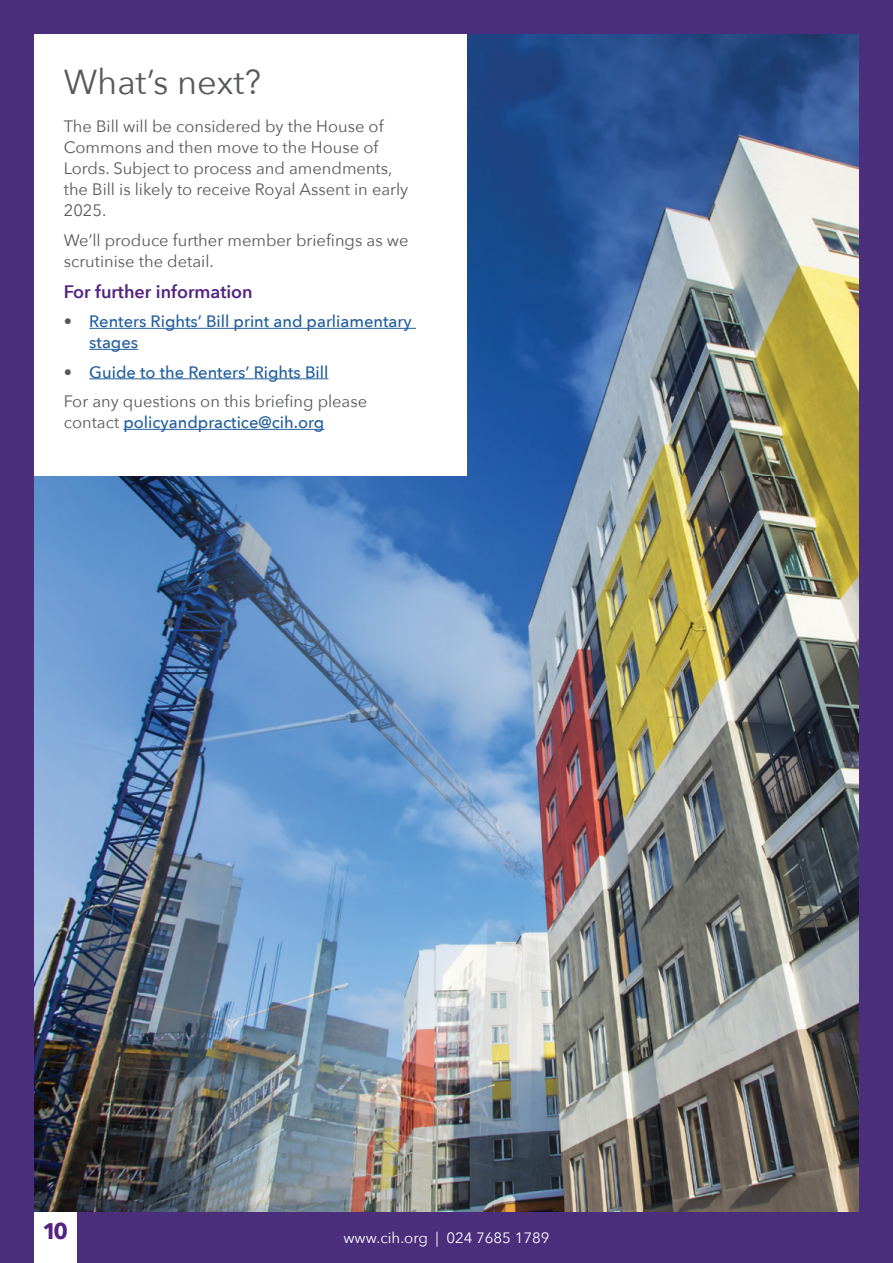
<style>
.page{position:relative;width:893px;height:1263px;background:#4b2e7c}
.page>*{position:absolute;margin:0;border:0;box-sizing:border-box;transform-origin:0 0}
.t1{font:34.5px "Avenir Next";color:#58595b}
.t2{font:700 22.5px "Avenir Next";color:#522380}
.t3{font:600 18px "Avenir Next";color:#522380}
.t4{font:16.5px/21px "Avenir Next";color:#58595b}
.t5{font:500 16.5px/21px "Avenir Next";color:#215e9e}
.t6{font:15px "Avenir Next";color:#fff}
.s1{font-weight:400;color:#58595b}
.s2{font-weight:500;color:#215e9e}
</style>
<div class="page">
<div style="left:34px;top:34px;width:434px;height:442px;background:#fff"></div>
<div style="left:34px;top:1208px;width:43px;height:55px;background:#fff"></div>
<hr style="left:89px;top:328px;width:327px;height:1px;background:#215e9e">
<hr style="left:89px;top:349px;width:49px;height:1px;background:#215e9e">
<hr style="left:89px;top:378px;width:239px;height:1px;background:#215e9e">
<hr style="left:123px;top:429px;width:201px;height:1px;background:#215e9e">
<img style="left:468px;top:34px;width:391px;height:442px">
<img style="left:34px;top:476px;width:825px;height:736px">
<h1 class="t1" style="left:64px;top:53px;width:199px">What’s next?</h1>
<p class="t4" style="left:64px;top:115px;width:346px">The Bill will be considered by the House of Commons and then move to the House of Lords. Subject to process and amendments, the Bill is likely to receive Royal Assent in early 2025.</p>
<p class="t4" style="left:64px;top:229px;width:346px">We’ll produce further member briefings as we scrutinise the detail.</p>
<p class="t3" style="left:64px;top:276px;width:190px">For further information</p>
<p class="t5" style="left:89px;top:310px;width:324px;text-indent:-26px"><span class="s1">•</span> Renters Rights’ Bill print and parliamentary stages</p>
<p class="t4" style="left:64px;top:356px;width:305px;line-height:29.5px">• <span class="s2">Guide to the Renters’ Rights Bill<br></span>For any questions on this briefing please</p>
<p class="t5" style="left:64px;top:411px;width:262px"><span class="s1">contact</span> policyandpractice@cih.org</p>
<h2 class="t2" style="left:43px;top:1212px;width:27px">10</h2>
<p class="t6" style="left:343px;top:1225px;width:208px">www.cih.org | 024 7685 1789</p>
</div>
